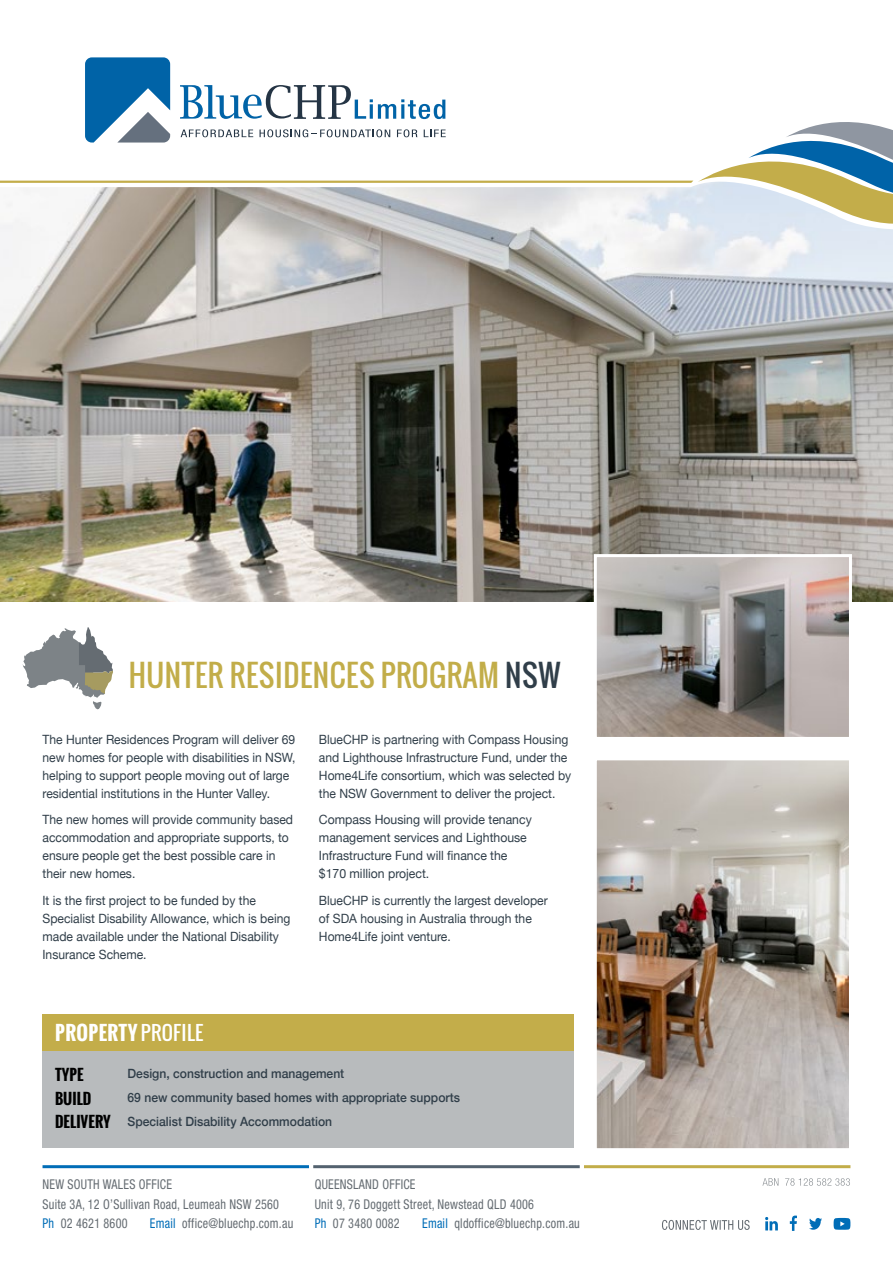
<style>
.page{position:relative;width:893px;height:1263px;background:#fff}
.page>*{position:absolute;margin:0;border:0;box-sizing:border-box;transform-origin:0 0}
.t1{font:30px "Oswald";letter-spacing:.02em;color:#c2ad49}
.Property_profile{font:700 19.5px "Oswald";letter-spacing:.02em;color:#fff}
.Specs_heading{font:700 15px "Oswald";color:#000}
.address{font:condensed 13.5px "Helvetica Neue";letter-spacing:.02em;color:#656c72;scale:.9 1}
.Text{font:12.75px/18px "Helvetica Neue";color:#303e49;scale:.95 1}
.Text-2{font:12.75px/18px "Helvetica Neue";color:#303e49;scale:.96 1}
.Specs_text{font:500 12.75px "Helvetica Neue";color:#303e49;scale:.95 1}
.s1{color:#303e49}
.s2{font-weight:400}
.s3{color:#006db7}
</style>
<div class="page">
<img style="left:0;top:261px;width:893px;height:341px">
<div style="left:43px;top:1050px;width:531px;height:98px;background:#b8bbbd"></div>
<div style="left:43px;top:1014px;width:531px;height:36px;background:#c3ad4a"></div>
<svg style="left:762px;top:1178px;width:88px;height:8px"></svg>
<hr style="left:43px;top:1165px;width:266px;height:3px;background:#006db7">
<hr style="left:313px;top:1165px;width:267px;height:3px;background:#53626f">
<hr style="left:584px;top:1165px;width:266px;height:3px;background:#c2ad49">
<svg style="left:0;top:57px;width:893px;height:204px"></svg>
<svg style="left:765px;top:1215px;width:57px;height:16px"></svg>
<svg style="left:662px;top:1220px;width:88px;height:10px"></svg>
<svg style="left:833px;top:1218px;width:17px;height:12px"></svg>
<svg style="left:23px;top:627px;width:90px;height:82px"></svg>
<img style="left:598px;top:761px;width:250px;height:386px">
<div style="left:594px;top:757px;width:258px;height:394px;border:3px solid #fff"></div>
<img style="left:598px;top:558px;width:250px;height:178px">
<div style="left:594px;top:554px;width:258px;height:186px;border:3px solid #fff"></div>
<h1 class="t1" style="left:129px;top:653px;width:433px">HUNTER RESIDENCES PROGRAM <span class="s1">NSW</span></h1>
<p class="Text" style="left:43px;top:731px;width:268px">The Hunter Residences Program will deliver 69 new homes for people with disabilities in NSW, helping to support people moving out of large residential institutions in the Hunter Valley.</p>
<p class="Text" style="left:43px;top:811px;width:265px">The new homes will provide community based accommodation and appropriate supports, to ensure people get the best possible care in their new homes.</p>
<p class="Text" style="left:43px;top:892px;width:262px">It is the first project to be funded by the Specialist Disability Allowance, which is being made available under the National Disability Insurance Scheme.</p>
<p class="Text" style="left:319px;top:731px;width:267px">BlueCHP is partnering with Compass Housing and Lighthouse Infrastructure Fund, under the Home4Life consortium, which was selected by the NSW Government to deliver the project.</p>
<p class="Text-2" style="left:319px;top:811px;width:223px">Compass Housing will provide tenancy management services and Lighthouse Infrastructure Fund will finance the $170 million project.</p>
<p class="Text" style="left:319px;top:892px;width:242px">BlueCHP is currently the largest developer of SDA housing in Australia through the<br>Home4Life joint venture.</p>
<h2 class="Property_profile" style="left:55px;top:1018px;width:150px">PROPERTY <span class="s2">PROFILE</span></h2>
<p class="Specs_text" style="left:128px;top:1063px;width:230px">Design, construction and management</p>
<p class="Specs_text" style="left:128px;top:1087px;width:352px">69 new community based homes with appropriate supports</p>
<p class="Specs_text" style="left:128px;top:1111px;width:217px">Specialist Disability Accommodation</p>
<h3 class="Specs_heading" style="left:55px;top:1064px;width:30px">TYPE</h3>
<h3 class="Specs_heading" style="left:55px;top:1087px;width:38px">BUILD</h3>
<h3 class="Specs_heading" style="left:55px;top:1110px;width:57px">DELIVERY</h3>
<p class="address" style="left:43px;top:1177px;width:145px">NEW SOUTH WALES OFFICE</p>
<p class="address" style="left:43px;top:1196px;width:264px">Suite 3A, 12 O’Sullivan Road, Leumeah NSW 2560</p>
<p class="address" style="left:43px;top:1215px;width:96px"><span class="s3">Ph</span> 02 4621 8600</p>
<p class="address" style="left:150px;top:1215px;width:161px"><span class="s3">Email</span> office@bluechp.com.au</p>
<p class="address" style="left:315px;top:1177px;width:114px">QUEENSLAND OFFICE</p>
<p class="address" style="left:315px;top:1196px;width:245px">Unit 9, 76 Doggett Street, Newstead QLD 4006</p>
<p class="address" style="left:315px;top:1215px;width:96px"><span class="s3">Ph</span> 07 3480 0082</p>
<p class="address" style="left:422px;top:1215px;width:177px"><span class="s3">Email</span> qldoffice@bluechp.com.au</p>
</div>
